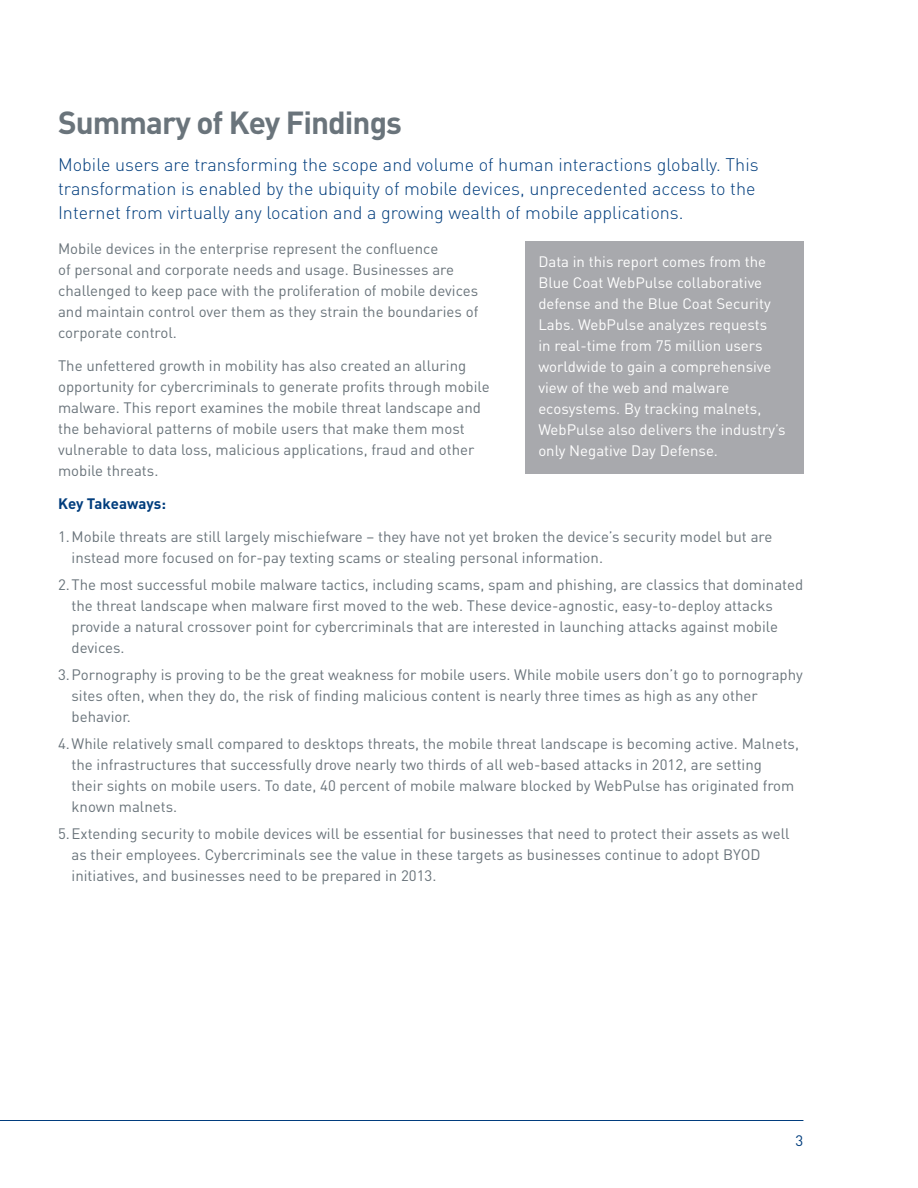
<style>
.page{position:relative;width:918px;height:1188px;background:#fff}
.page>*{position:absolute;margin:0;border:0;box-sizing:border-box;transform-origin:0 0}
.t1{font:700 31.5px "DIN";letter-spacing:-.03em;color:#6a747b}
.t2{font:300 18px/24px "DIN";color:#013d7d}
.t3{font:15px/21px "DIN";color:#6a747b}
.t4{font:15px/21px "DIN";color:#fff}
.t5{font:700 15px "DIN";color:#013d7d}
.t6{font:15px "DIN";color:#013d7d}
</style>
<div class="page">
<hr style="left:0;top:1120px;width:803px;height:1px;background:#013d7d">
<div style="left:525px;top:241px;width:278px;height:233px;background:#a8a9ad"></div>
<h1 class="t1" style="left:58px;top:101px;width:345px">Summary of Key Findings</h1>
<p class="t2" style="left:58px;top:152px;width:702px">Mobile users are transforming the scope and volume of human interactions globally. This transformation is enabled by the ubiquity of mobile devices, unprecedented access to the<br>Internet from virtually any location and a growing wealth of mobile applications.</p>
<p class="t3" style="left:58px;top:237px;width:422px">Mobile devices in the enterprise represent the confluence<br>of personal and corporate needs and usage. Businesses are challenged to keep pace with the proliferation of mobile devices and maintain control over them as they strain the boundaries of corporate control.</p>
<p class="t3" style="left:58px;top:354px;width:433px">The unfettered growth in mobility has also created an alluring opportunity for cybercriminals to generate profits through mobile malware. This report examines the mobile threat landscape and the behavioral patterns of mobile users that make them most vulnerable to data loss, malicious applications, fraud and other mobile threats.</p>
<p class="t5" style="left:58px;top:493px;width:109px">Key Takeaways:</p>
<p class="t3" style="left:72px;top:525px;width:702px;text-indent:-14px">1.Mobile threats are still largely mischiefware – they have not yet broken the device’s security model but are instead more focused on for-pay texting scams or stealing personal information.</p>
<p class="t3" style="left:72px;top:573px;width:733px;text-indent:-14px">2.The most successful mobile malware tactics, including scams, spam and phishing, are classics that dominated the threat landscape when malware first moved to the web. These device-agnostic, easy-to-deploy attacks provide a natural crossover point for cybercriminals that are interested in launching attacks against mobile devices.</p>
<p class="t3" style="left:72px;top:663px;width:733px;text-indent:-14px">3.Pornography is proving to be the great weakness for mobile users. While mobile users don’t go to pornography sites often, when they do, the risk of finding malicious content is nearly three times as high as any other behavior.</p>
<p class="t3" style="left:72px;top:732px;width:729px;text-indent:-14px">4.While relatively small compared to desktops threats, the mobile threat landscape is becoming active. Malnets, the infrastructures that successfully drove nearly two thirds of all web-based attacks in 2012, are setting<br>their sights on mobile users. To date, 40 percent of mobile malware blocked by WebPulse has originated from known malnets.</p>
<p class="t3" style="left:72px;top:822px;width:720px;text-indent:-14px">5.Extending security to mobile devices will be essential for businesses that need to protect their assets as well as their employees. Cybercriminals see the value in these targets as businesses continue to adopt BYOD initiatives, and businesses need to be prepared in 2013.</p>
<p class="t4" style="left:538px;top:251px;width:249px">Data in this report comes from the Blue Coat WebPulse collaborative defense and the Blue Coat Security Labs. WebPulse analyzes requests<br>in real-time from 75 million users worldwide to gain a comprehensive view of the web and malware ecosystems. By tracking malnets, WebPulse also delivers the industry’s only Negative Day Defense.</p>
<p class="t6" style="left:796px;top:1131px;width:9px">3</p>
</div>
